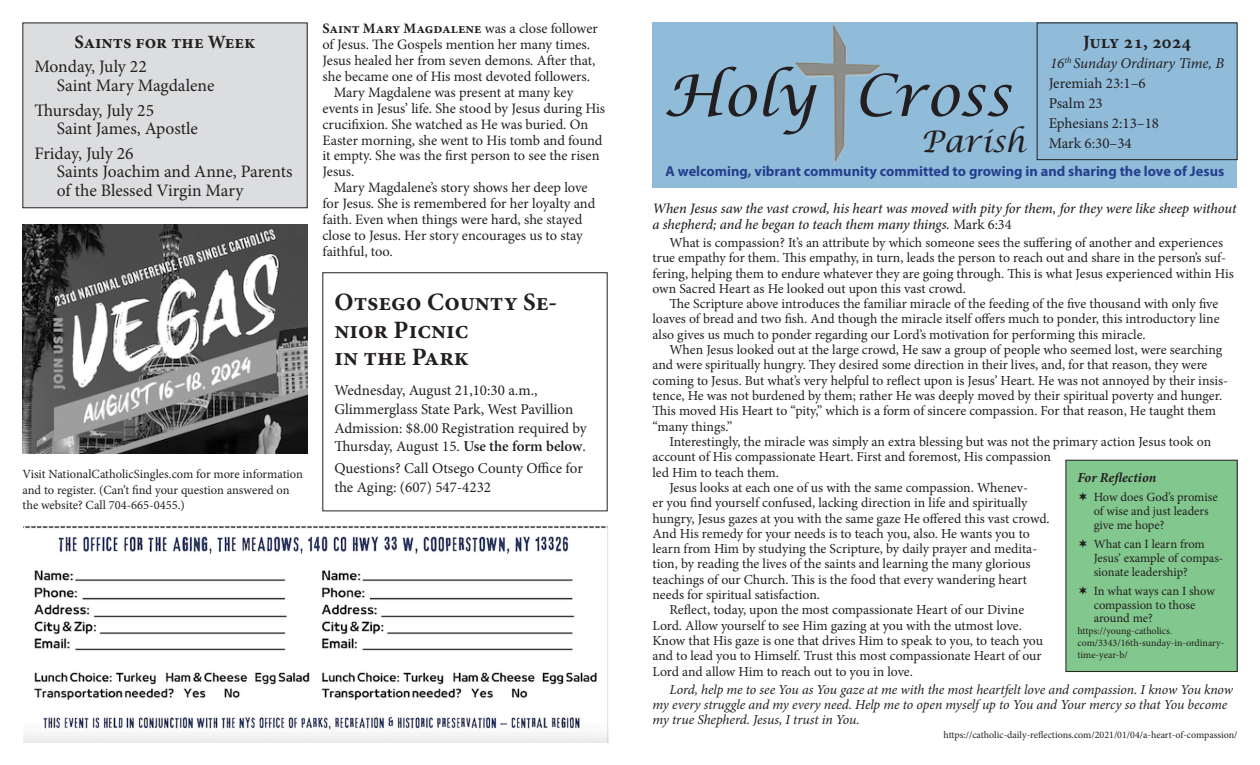
<style>
.page{position:relative;width:1260px;height:765px;background:#fff}
.page>*{position:absolute;margin:0;border:0;box-sizing:border-box;transform-origin:0 0}
.t1{font:italic 57.5px "Lucida Calligraphy";color:#231f20}
.t2{font:italic 30px "Lucida Calligraphy";color:#231f20}
.t3{font:700 25px/27.5px "Minion Pro";color:#231f20}
.t4{font:700 18.75px "Minion Pro";color:#231f20}
.t5{font:17.5px/18.8px "Minion Pro";letter-spacing:-.005em;color:#231f20}
.t6{font:15px/18.8px "Minion Pro";color:#231f20}
.t7{font:italic 15px "Minion Pro";letter-spacing:-.015em;color:#231f20}
.t8{font:14.38px/16px "Minion Pro";letter-spacing:-.005em;color:#231f20}
.t9{font:italic 500 14.38px/15.6px "Minion Pro";letter-spacing:-.005em;color:#231f20}
.t10{font:700 14.38px "Myriad Pro";color:#253f8e}
.t11{font:13.75px/15.2px "Minion Pro";letter-spacing:-.005em;color:#231f20}
.t12{font:italic 13.75px/15.2px "Minion Pro";letter-spacing:-.01em;color:#231f20}
.t13{font:italic 700 13.75px "Minion Pro";color:#231f20}
.t14{font:12.5px/13.8px "Minion Pro";letter-spacing:-.005em;color:#231f20}
.t15{font:10px/12px "Minion Pro";color:#231f20}
.s1{font-weight:700}
.s2{font-weight:600}
.s3{font-weight:400;font-style:normal}
</style>
<div class="page">
<div style="left:1066px;top:460px;width:171px;height:212px;background:#82c88e"></div>
<div style="left:1066px;top:460px;width:172px;height:212px;border:1px solid #231f20"></div>
<div style="left:23px;top:23px;width:284px;height:185px;background:#dcdddf"></div>
<div style="left:23px;top:23px;width:285px;height:185px;border:1px solid #231f20"></div>
<div style="left:652px;top:22px;width:586px;height:166px;background:#90bcda"></div>
<img style="left:794px;top:23px;width:88px;height:141px">
<div style="left:1037px;top:23px;width:201px;height:137px;border:1px solid #231f20"></div>
<img style="left:23px;top:224px;width:285px;height:230px">
<img style="left:23px;top:526px;width:585px;height:216px">
<p class="t4" style="left:75px;top:29px;width:182px">Saints for the Week</p>
<p class="t5" style="left:34px;top:58px;width:114px">Monday, July 22</p>
<p class="t5" style="left:57px;top:76px;width:159px">Saint Mary Magdalene</p>
<p class="t5" style="left:34px;top:101px;width:121px">Thursday, July 25</p>
<p class="t5" style="left:57px;top:119px;width:143px">Saint James, Apostle</p>
<p class="t5" style="left:34px;top:144px;width:101px">Friday, July 26</p>
<p class="t5" style="left:57px;top:163px;width:237px">Saints Joachim and Anne, Parents of the Blessed Virgin Mary</p>
<p class="t14" style="left:22px;top:466px;width:282px;line-height:15.6px">Visit NationalCatholicSingles.com for more information and to register. (Can’t find your question answered on the website? Call 704-665-0455.)</p>
<p class="t8" style="left:323px;top:20px;width:277px"><span class="s1">Saint Mary Magdalene</span> was a close follower of Jesus. The Gospels mention her many times.<br>Jesus healed her from seven demons. After that, she became one of His most devoted followers.</p>
<p class="t8" style="left:323px;top:84px;width:284px;text-indent:11px">Mary Magdalene was present at many key events in Jesus’ life. She stood by Jesus during His crucifixion. She watched as He was buried. On Easter morning, she went to His tomb and found it empty. She was the first person to see the risen Jesus.</p>
<p class="t8" style="left:323px;top:180px;width:274px;text-indent:11px">Mary Magdalene’s story shows her deep love for Jesus. She is remembered for her loyalty and faith. Even when things were hard, she stayed close to Jesus. Her story encourages us to stay faithful, too.</p>
<p class="t3" style="left:334px;top:288px;width:224px">Otsego County Se&shy;nior Picnic</p>
<p class="t3" style="left:334px;top:343px;width:136px">in the Park</p>
<p class="t6" style="left:334px;top:381px;width:240px">Wednesday, August 21,10:30 a.m.,<br>Glimmerglass State Park, West Pavillion</p>
<p class="t6" style="left:334px;top:419px;width:254px">Admission: $8.00 Registration required by<br>Thursday, August 15. <span class="s2">Use the form below</span>.</p>
<p class="t6" style="left:334px;top:459px;width:250px">Questions? Call Otsego County Office for the Aging: (607) 547-4232</p>
<p class="t4" style="left:1083px;top:29px;width:110px">July 21, 2024</p>
<p class="t7" style="left:1050px;top:53px;width:176px">16<sup>th</sup> Sunday Ordinary Time, B</p>
<p class="t6" style="left:1049px;top:74px;width:99px">Jeremiah 23:1–6</p>
<p class="t6" style="left:1049px;top:94px;width:56px">Psalm 23</p>
<p class="t6" style="left:1049px;top:114px;width:112px">Ephesians 2:13–18</p>
<p class="t6" style="left:1049px;top:134px;width:85px">Mark 6:30–34</p>
<p class="t10" style="left:666px;top:162px;width:560px">A welcoming, vibrant community committed to growing in and sharing the love of Jesus</p>
<p class="t1" style="left:664px;top:61px;width:349px">Holy Cross</p>
<p class="t2" style="left:921px;top:123px;width:106px">Parish</p>
<p class="t9" style="left:652px;top:201px;width:586px">When Jesus saw the vast crowd, his heart was moved with pity for them, for they were like sheep without a shepherd; and he began to teach them many things. <span class="s3">Mark 6:34</span></p>
<p class="t11" style="left:652px;top:235px;width:583px;text-indent:17px">What is compassion? It’s an attribute by which someone sees the suffering of another and experiences true empathy for them. This empathy, in turn, leads the person to reach out and share in the person’s suf&shy;fering, helping them to endure whatever they are going through. This is what Jesus experienced within His own Sacred Heart as He looked out upon this vast crowd.</p>
<p class="t11" style="left:652px;top:296px;width:569px;text-align:justify;text-indent:17px">The Scripture above introduces the familiar miracle of the feeding of the five thousand with only five loaves of bread and two fish. And though the miracle itself offers much to ponder, this introductory line also gives us much to ponder regarding our Lord’s motivation for performing this miracle.</p>
<p class="t11" style="left:652px;top:342px;width:577px;text-indent:17px">When Jesus looked out at the large crowd, He saw a group of people who seemed lost, were searching and were spiritually hungry. They desired some direction in their lives, and, for that reason, they were coming to Jesus. But what’s very helpful to reflect upon is Jesus’ Heart. He was not annoyed by their insis&shy;tence, He was not burdened by them; rather He was deeply moved by their spiritual poverty and hunger.<br>This moved His Heart to “pity,” which is a form of sincere compassion. For that reason, He taught them “many things.”</p>
<p class="t11" style="left:652px;top:434px;width:560px;text-indent:17px">Interestingly, the miracle was simply an extra blessing but was not the primary action Jesus took on account of His compassionate Heart. First and foremost, His compassion<br>led Him to teach them.</p>
<p class="t11" style="left:652px;top:480px;width:399px;text-indent:17px">Jesus looks at each one of us with the same compassion. Whenev-<br>er you find yourself confused, lacking direction in life and spiritually hungry, Jesus gazes at you with the same gaze He offered this vast crowd.<br>And His remedy for your needs is to teach you, also. He wants you to learn from Him by studying the Scripture, by daily prayer and medita&shy;tion, by reading the lives of the saints and learning the many glorious teachings of our Church. This is the food that every wandering heart needs for spiritual satisfaction.</p>
<p class="t11" style="left:652px;top:602px;width:392px;text-indent:17px">Reflect, today, upon the most compassionate Heart of our Divine Lord. Allow yourself to see Him gazing at you with the utmost love.<br>Know that His gaze is one that drives Him to speak to you, to teach you and to lead you to Himself. Trust this most compassionate Heart of our Lord and allow Him to reach out to you in love.</p>
<p class="t12" style="left:652px;top:682px;width:582px;text-indent:17px">Lord, help me to see You as You gaze at me with the most heartfelt love and compassion. I know You know my every struggle and my every need. Help me to open myself up to You and Your mercy so that You become my true Shepherd. Jesus, I trust in You.</p>
<p class="t15" style="left:944px;top:729px;width:295px">https://catholic-daily-reflections.com/2021/01/04/a-heart-of-compassion/</p>
<p class="t13" style="left:1077px;top:468px;width:80px">For Reflection</p>
<p class="t14" style="left:1094px;top:490px;width:126px">How does God’s promise of wise and just leaders give me hope?</p>
<p class="t14" style="left:1094px;top:537px;width:131px">What can I learn from<br>Jesus’ example of compas&shy;sionate leadership?</p>
<p class="t14" style="left:1094px;top:584px;width:123px">In what ways can I show compassion to those around me?</p>
<p class="t15" style="left:1077px;top:625px;width:148px">https://young-catholics. com/3343/16th-sunday-in-ordinary&shy;time-year-b/</p>
</div>
